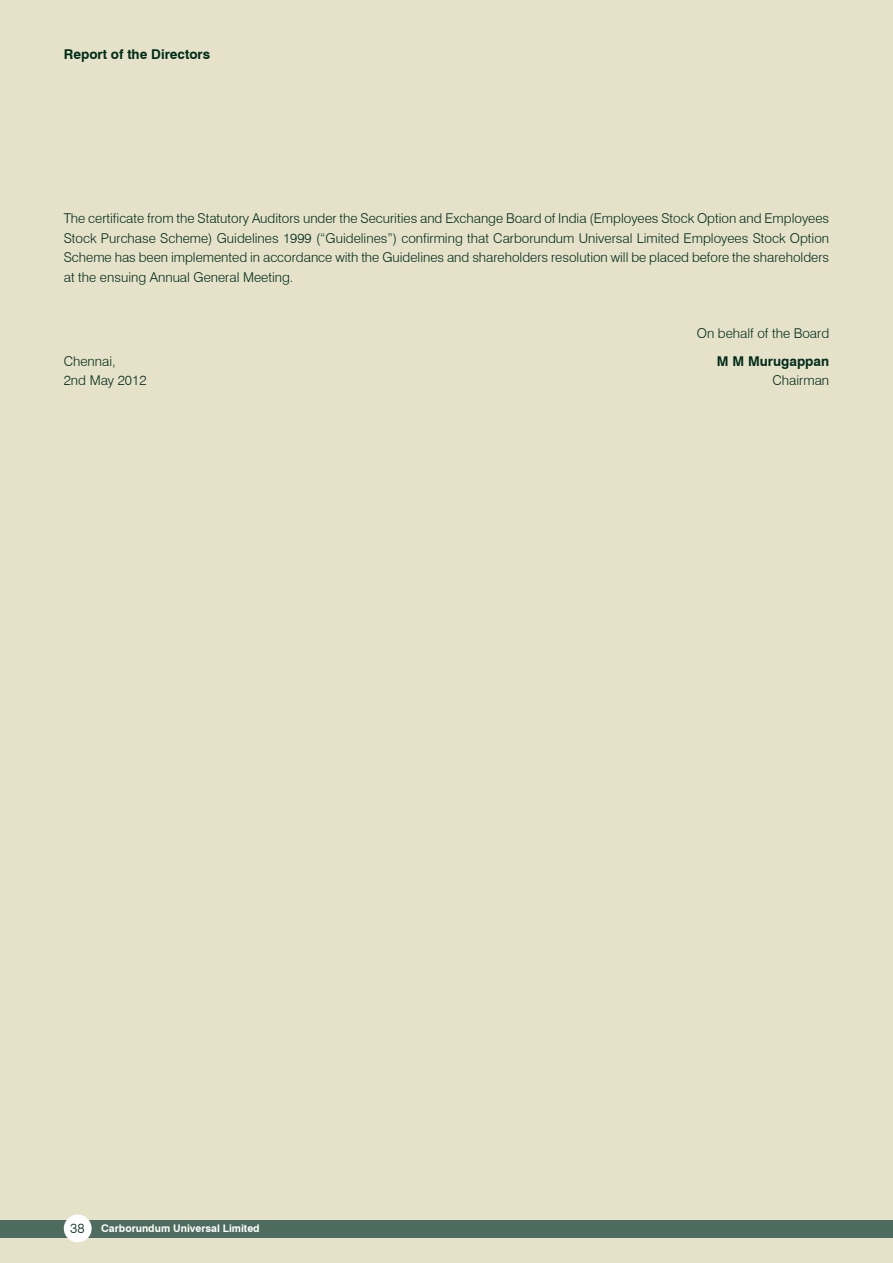
<style>
.page{position:relative;width:893px;height:1263px;background:#e6e2c9}
.page>*{position:absolute;margin:0;border:0;box-sizing:border-box;transform-origin:0 0}
.t1{font:300 13.5px/19.5px "Swiss 721 BT";color:#002d1a;text-align:justify}
.t2{font:700 13.5px "Swiss 721 BT";color:#002d1a}
.t3{font:700 10.5px "Swiss 721 BT";color:#fff}
.s1{font-weight:300;font-size:13.5px;color:#002d1a}
</style>
<div class="page">
<div style="left:0;top:1220px;width:893px;height:17px;background:#4d6c5f"></div>
<div style="left:64px;top:1214px;width:28px;height:28px;background:#fff;border-radius:50%"></div>
<p class="t2" style="left:64px;top:46px;width:148px">Report of the Directors</p>
<p class="t1" style="left:64px;top:208px;width:767px">The certificate from the Statutory Auditors under the Securities and Exchange Board of India (Employees Stock Option and Employees Stock Purchase Scheme) Guidelines 1999 (“Guidelines”) confirming that Carborundum Universal Limited Employees Stock Option Scheme has been implemented in accordance with the Guidelines and shareholders resolution will be placed before the shareholders at the ensuing Annual General Meeting.</p>
<p class="t1" style="left:697px;top:323px;width:134px">On behalf of the Board</p>
<p class="t1" style="left:64px;top:351px;width:54px">Chennai,</p>
<p class="t2" style="left:717px;top:353px;width:114px">M M Murugappan</p>
<p class="t1" style="left:64px;top:370px;width:84px">2nd May 2012</p>
<p class="t1" style="left:773px;top:370px;width:58px">Chairman</p>
<p class="t3" style="left:70px;top:1221px;width:191px"><span class="s1">38</span> Carborundum Universal Limited</p>
</div>
